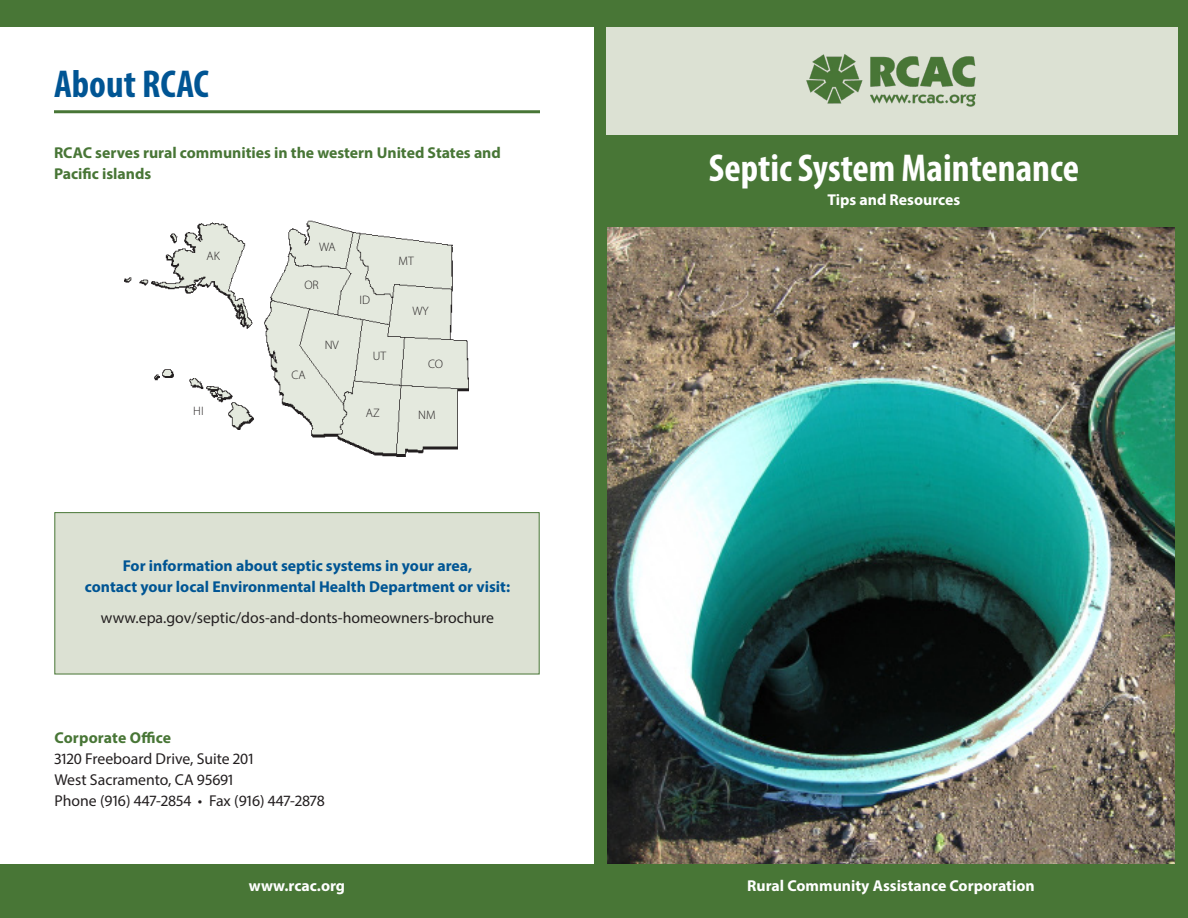
<style>
.page{position:relative;width:1188px;height:918px;background:#fff}
.page>*{position:absolute;margin:0;border:0;box-sizing:border-box;transform-origin:0 0}
.Staff_Name{font:700 condensed 39px "Myriad Pro";color:#fff}
.Headline{font:700 condensed 39px "Myriad Pro";color:#005594}
.regular_body_copy{font:15.75px/21px "Myriad Pro";color:#231f20}
.t1{font:700 15.75px/21px "Myriad Pro";color:#005594;text-align:center}
.t2{font:700 15.75px/21px "Myriad Pro";color:#487636}
.Staff_Name-2{font:700 15.75px "Myriad Pro";color:#fff}
.t3{font:300 12.3px "Myriad Pro";color:#231f20}
.s1{font-weight:700;color:#487636}
</style>
<div class="page">
<img style="left:606px;top:227px;width:569px;height:637px">
<div style="left:0;top:864px;width:1188px;height:54px;background:#487636"></div>
<div style="left:1175px;top:7px;width:13px;height:911px;background:#487636"></div>
<div style="left:594px;top:7px;width:12px;height:911px;background:#487636"></div>
<div style="left:0;top:0;width:1188px;height:27px;background:#487636"></div>
<div style="left:606px;top:28px;width:572px;height:177px;background:#dce1d3"></div>
<div style="left:600px;top:136px;width:588px;height:91px;background:#487636"></div>
<img style="left:806px;top:54px;width:170px;height:53px">
<hr style="left:54px;top:110px;width:486px;height:3px;background:#487636">
<div style="left:54px;top:512px;width:486px;height:162px;background:#dce1d3;border:1px solid #487636"></div>
<img style="left:125px;top:220px;width:343px;height:237px">
<p class="Headline" style="left:54px;top:59px;width:157px">About RCAC</p>
<p class="t2" style="left:54px;top:142px;width:448px">RCAC serves rural communities in the western United States and<br>Pacific islands</p>
<p class="t3" style="left:207px;top:248px;width:15px">AK</p>
<p class="t3" style="left:193px;top:404px;width:12px">HI</p>
<p class="t3" style="left:319px;top:239px;width:18px">WA</p>
<p class="t3" style="left:304px;top:278px;width:16px">OR</p>
<p class="t3" style="left:291px;top:367px;width:16px">CA</p>
<p class="t3" style="left:325px;top:337px;width:16px">NV</p>
<p class="t3" style="left:359px;top:293px;width:12px">ID</p>
<p class="t3" style="left:399px;top:253px;width:17px">MT</p>
<p class="t3" style="left:412px;top:304px;width:18px">WY</p>
<p class="t3" style="left:373px;top:348px;width:15px">UT</p>
<p class="t3" style="left:428px;top:356px;width:17px">CO</p>
<p class="t3" style="left:366px;top:406px;width:15px">AZ</p>
<p class="t3" style="left:418px;top:407px;width:19px">NM</p>
<p class="t1" style="left:85px;top:555px;width:427px">For information about septic systems in your area,<br>contact your local Environmental Health Department or visit:</p>
<p class="regular_body_copy" style="left:101px;top:607px;width:395px">www.epa.gov/septic/dos-and-donts-homeowners-brochure</p>
<p class="regular_body_copy" style="left:55px;top:727px;width:272px"><span class="s1">Corporate Office<br></span>3120 Freeboard Drive, Suite 201<br>West Sacramento, CA 95691<br>Phone (916) 447-2854 • Fax (916) 447-2878</p>
<p class="Staff_Name-2" style="left:249px;top:875px;width:98px">www.rcac.org</p>
<p class="Staff_Name" style="left:709px;top:144px;width:372px">Septic System Maintenance</p>
<p class="Staff_Name-2" style="left:827px;top:190px;width:134px">Tips and Resources</p>
<p class="Staff_Name-2" style="left:747px;top:875px;width:289px">Rural Community Assistance Corporation</p>
</div>
